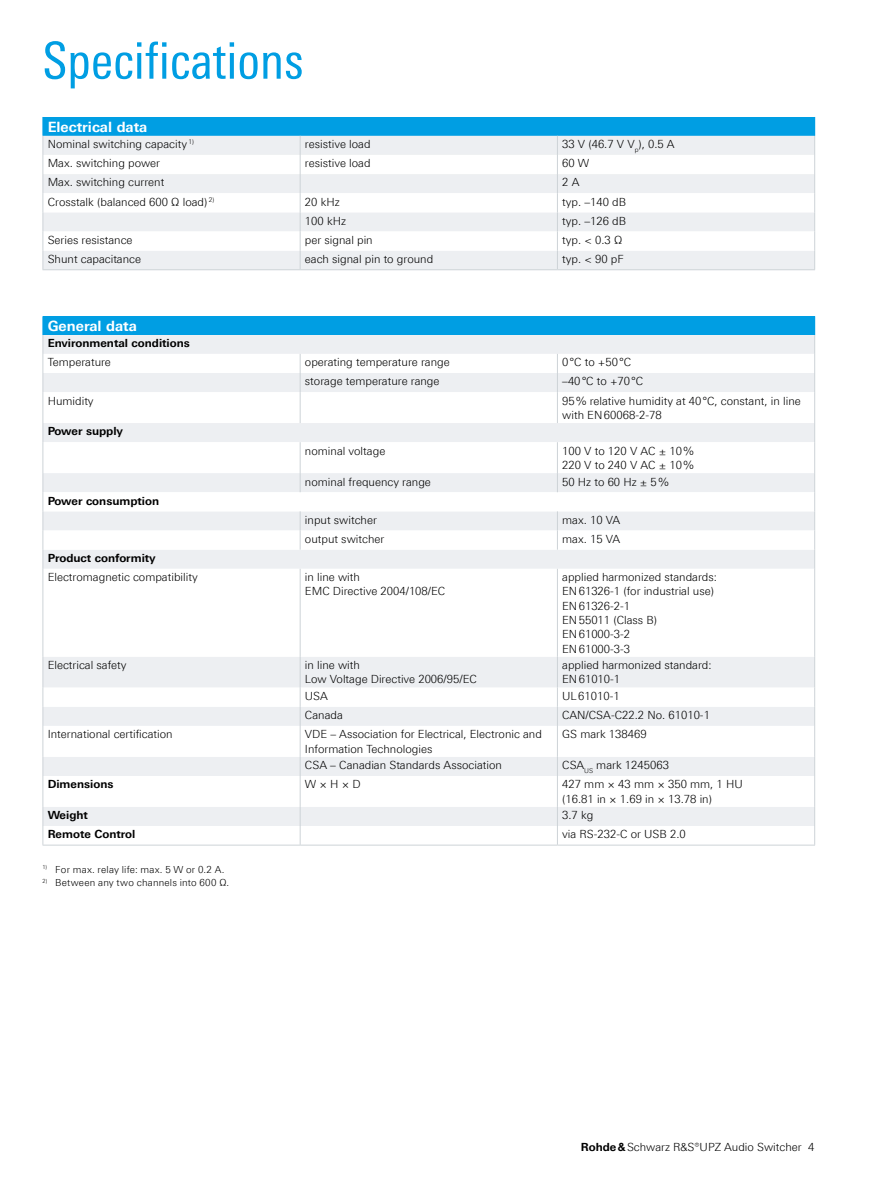
<style>
.page{position:relative;width:893px;height:1191px;background:#fff}
.page>*{position:absolute;margin:0;border:0;box-sizing:border-box;transform-origin:0 0}
.t1{font:51px "Linotype Univers 420 Cn";color:#009ee3}
.t2{font:700 14.25px "Linotype Univers 630";color:#fff}
.t3{font:300 11.25px/14.2px "Linotype Univers 330";color:#000}
.t4{font:700 11.25px "Linotype Univers 630";color:#000}
.t5{font:300 9.75px "Linotype Univers 330";letter-spacing:.02em;color:#000}
.s1{font-family:"Linotype Univers 630";font-weight:700}
</style>
<div class="page">
<div style="left:43px;top:117px;width:772px;height:19px;background:#009ee3"></div>
<div style="left:44px;top:136px;width:770px;height:133px;background:#edeff2"></div>
<svg style="left:44px;top:155px;width:770px;height:96px"></svg>
<svg style="left:43px;top:135px;width:1px;height:134px"></svg>
<svg style="left:814px;top:135px;width:1px;height:134px"></svg>
<svg style="left:300px;top:136px;width:1px;height:133px"></svg>
<svg style="left:557px;top:136px;width:1px;height:133px"></svg>
<hr style="left:43px;top:269px;width:257px;height:1px;background:#cdd3d7">
<hr style="left:300px;top:269px;width:257px;height:1px;background:#cdd3d7">
<hr style="left:557px;top:269px;width:258px;height:1px;background:#cdd3d7">
<div style="left:43px;top:316px;width:772px;height:19px;background:#009ee3"></div>
<div style="left:44px;top:335px;width:770px;height:19px;background:#edeff2"></div>
<svg style="left:44px;top:354px;width:770px;height:490px"></svg>
<svg style="left:43px;top:335px;width:1px;height:57px"></svg>
<svg style="left:814px;top:335px;width:1px;height:57px"></svg>
<hr style="left:43px;top:392px;width:1px;height:31px;background:#cdd3d7">
<hr style="left:814px;top:392px;width:1px;height:31px;background:#cdd3d7">
<svg style="left:43px;top:423px;width:1px;height:19px"></svg>
<svg style="left:814px;top:423px;width:1px;height:19px"></svg>
<hr style="left:43px;top:442px;width:1px;height:31px;background:#cdd3d7">
<hr style="left:814px;top:442px;width:1px;height:31px;background:#cdd3d7">
<svg style="left:43px;top:473px;width:1px;height:96px"></svg>
<svg style="left:814px;top:473px;width:1px;height:96px"></svg>
<hr style="left:43px;top:569px;width:1px;height:87px;background:#cdd3d7">
<hr style="left:814px;top:569px;width:1px;height:87px;background:#cdd3d7">
<hr style="left:43px;top:656px;width:1px;height:31px;background:#cdd3d7">
<hr style="left:814px;top:656px;width:1px;height:31px;background:#cdd3d7">
<svg style="left:43px;top:687px;width:1px;height:39px"></svg>
<svg style="left:814px;top:687px;width:1px;height:39px"></svg>
<hr style="left:43px;top:726px;width:1px;height:31px;background:#cdd3d7">
<hr style="left:814px;top:726px;width:1px;height:31px;background:#cdd3d7">
<svg style="left:43px;top:757px;width:1px;height:19px"></svg>
<svg style="left:814px;top:757px;width:1px;height:19px"></svg>
<hr style="left:43px;top:776px;width:1px;height:31px;background:#cdd3d7">
<hr style="left:814px;top:776px;width:1px;height:31px;background:#cdd3d7">
<svg style="left:43px;top:807px;width:1px;height:37px"></svg>
<svg style="left:814px;top:807px;width:1px;height:37px"></svg>
<hr style="left:43px;top:844px;width:257px;height:1px;background:#cdd3d7">
<hr style="left:300px;top:844px;width:257px;height:1px;background:#cdd3d7">
<hr style="left:557px;top:844px;width:258px;height:1px;background:#cdd3d7">
<svg style="left:300px;top:354px;width:1px;height:38px"></svg>
<svg style="left:557px;top:354px;width:1px;height:38px"></svg>
<hr style="left:300px;top:392px;width:1px;height:31px;background:#cdd3d7">
<hr style="left:557px;top:392px;width:1px;height:31px;background:#cdd3d7">
<hr style="left:300px;top:442px;width:1px;height:31px;background:#cdd3d7">
<hr style="left:557px;top:442px;width:1px;height:31px;background:#cdd3d7">
<svg style="left:300px;top:473px;width:1px;height:19px"></svg>
<svg style="left:557px;top:473px;width:1px;height:19px"></svg>
<svg style="left:300px;top:511px;width:1px;height:38px"></svg>
<svg style="left:557px;top:511px;width:1px;height:38px"></svg>
<hr style="left:300px;top:569px;width:1px;height:87px;background:#cdd3d7">
<hr style="left:557px;top:569px;width:1px;height:87px;background:#cdd3d7">
<hr style="left:300px;top:656px;width:1px;height:31px;background:#cdd3d7">
<hr style="left:557px;top:656px;width:1px;height:31px;background:#cdd3d7">
<svg style="left:300px;top:687px;width:1px;height:39px"></svg>
<svg style="left:557px;top:687px;width:1px;height:39px"></svg>
<hr style="left:300px;top:726px;width:1px;height:31px;background:#cdd3d7">
<hr style="left:557px;top:726px;width:1px;height:31px;background:#cdd3d7">
<svg style="left:300px;top:757px;width:1px;height:19px"></svg>
<svg style="left:557px;top:757px;width:1px;height:19px"></svg>
<hr style="left:300px;top:776px;width:1px;height:31px;background:#cdd3d7">
<hr style="left:557px;top:776px;width:1px;height:31px;background:#cdd3d7">
<svg style="left:300px;top:807px;width:1px;height:37px"></svg>
<svg style="left:557px;top:807px;width:1px;height:37px"></svg>
<h1 class="t1" style="left:43px;top:31px;width:263px">Specifications</h1>
<p class="t2" style="left:48px;top:118px;width:101px">Electrical data</p>
<p class="t3" style="left:48px;top:137px;width:148px">Nominal switching capacity <sup>1)</sup></p>
<p class="t3" style="left:305px;top:137px;width:67px">resistive load</p>
<p class="t3" style="left:562px;top:137px;width:114px">33 V (46.7 V V<sub>p</sub>), 0.5 A</p>
<p class="t3" style="left:48px;top:156px;width:114px">Max. switching power</p>
<p class="t3" style="left:305px;top:156px;width:67px">resistive load</p>
<p class="t3" style="left:562px;top:156px;width:29px">60 W</p>
<p class="t3" style="left:48px;top:175px;width:118px">Max. switching current</p>
<p class="t3" style="left:562px;top:175px;width:19px">2 A</p>
<p class="t3" style="left:48px;top:194px;width:168px">Crosstalk (balanced 600 Ω load) <sup>2)</sup></p>
<p class="t3" style="left:305px;top:194px;width:36px">20 kHz</p>
<p class="t3" style="left:562px;top:194px;width:65px">typ. –140 dB</p>
<p class="t3" style="left:305px;top:213px;width:43px">100 kHz</p>
<p class="t3" style="left:562px;top:213px;width:65px">typ. –126 dB</p>
<p class="t3" style="left:48px;top:233px;width:86px">Series resistance</p>
<p class="t3" style="left:305px;top:233px;width:69px">per signal pin</p>
<p class="t3" style="left:562px;top:233px;width:62px">typ. &lt; 0.3 Ω</p>
<p class="t3" style="left:48px;top:252px;width:95px">Shunt capacitance</p>
<p class="t3" style="left:305px;top:252px;width:130px">each signal pin to ground</p>
<p class="t3" style="left:562px;top:252px;width:63px">typ. &lt; 90 pF</p>
<p class="t2" style="left:48px;top:317px;width:91px">General data</p>
<p class="t4" style="left:48px;top:336px;width:144px">Environmental conditions</p>
<p class="t3" style="left:48px;top:355px;width:65px">Temperature</p>
<p class="t3" style="left:305px;top:355px;width:146px">operating temperature range</p>
<p class="t3" style="left:562px;top:355px;width:70px">0°C to +50°C</p>
<p class="t3" style="left:305px;top:374px;width:136px">storage temperature range</p>
<p class="t3" style="left:562px;top:374px;width:83px">–40°C to +70°C</p>
<p class="t3" style="left:48px;top:393px;width:48px">Humidity</p>
<p class="t3" style="left:562px;top:393px;width:240px">95% relative humidity at 40°C, constant, in line with EN60068-2-78</p>
<p class="t4" style="left:48px;top:425px;width:77px">Power supply</p>
<p class="t3" style="left:305px;top:443px;width:82px">nominal voltage</p>
<p class="t3" style="left:562px;top:443px;width:133px">100 V to 120 V AC ± 10%<br>220 V to 240 V AC ± 10%</p>
<p class="t3" style="left:305px;top:474px;width:127px">nominal frequency range</p>
<p class="t3" style="left:562px;top:474px;width:108px">50 Hz to 60 Hz ± 5%</p>
<p class="t4" style="left:48px;top:494px;width:113px">Power consumption</p>
<p class="t3" style="left:305px;top:512px;width:73px">input switcher</p>
<p class="t3" style="left:562px;top:512px;width:60px">max. 10 VA</p>
<p class="t3" style="left:305px;top:532px;width:81px">output switcher</p>
<p class="t3" style="left:562px;top:532px;width:60px">max. 15 VA</p>
<p class="t4" style="left:48px;top:551px;width:109px">Product conformity</p>
<p class="t3" style="left:48px;top:570px;width:152px">Electromagnetic compatibility</p>
<p class="t3" style="left:305px;top:570px;width:142px">in line with<br>EMC Directive 2004/108/EC</p>
<p class="t3" style="left:562px;top:570px;width:156px">applied harmonized standards:<br>EN61326-1 (for industrial use)<br>EN61326-2-1<br>EN55011 (Class B)<br>EN61000-3-2<br>EN61000-3-3</p>
<p class="t3" style="left:48px;top:658px;width:80px">Electrical safety</p>
<p class="t3" style="left:305px;top:658px;width:174px">in line with<br>Low Voltage Directive 2006/95/EC</p>
<p class="t3" style="left:562px;top:658px;width:151px">applied harmonized standard:<br>EN61010-1</p>
<p class="t3" style="left:305px;top:689px;width:25px">USA</p>
<p class="t3" style="left:562px;top:689px;width:59px">UL61010-1</p>
<p class="t3" style="left:305px;top:708px;width:39px">Canada</p>
<p class="t3" style="left:562px;top:708px;width:149px">CAN/CSA-C22.2 No. 61010-1</p>
<p class="t3" style="left:48px;top:727px;width:127px">International certification</p>
<p class="t3" style="left:305px;top:727px;width:239px">VDE – Association for Electrical, Electronic and<br>Information Technologies</p>
<p class="t3" style="left:562px;top:727px;width:86px">GS mark 138469</p>
<p class="t3" style="left:305px;top:758px;width:199px">CSA – Canadian Standards Association</p>
<p class="t3" style="left:562px;top:758px;width:108px">CSA<sub>US</sub> mark 1245063</p>
<p class="t4" style="left:48px;top:777px;width:67px">Dimensions</p>
<p class="t3" style="left:305px;top:777px;width:57px">W × H × D</p>
<p class="t3" style="left:562px;top:777px;width:182px">427 mm × 43 mm × 350 mm, 1 HU (16.81 in × 1.69 in × 13.78 in)</p>
<p class="t4" style="left:48px;top:808px;width:42px">Weight</p>
<p class="t3" style="left:562px;top:808px;width:33px">3.7 kg</p>
<p class="t4" style="left:48px;top:827px;width:89px">Remote Control</p>
<p class="t3" style="left:562px;top:827px;width:125px">via RS-232-C or USB 2.0</p>
<p class="t5" style="left:43px;top:863px;width:184px"><sup>1)</sup> For max. relay life: max. 5 W or 0.2 A.</p>
<p class="t5" style="left:43px;top:876px;width:188px"><sup>2)</sup> Between any two channels into 600 Ω.</p>
<p class="t3" style="left:581px;top:1139px;width:235px"><span class="s1">Rohde&amp;</span>Schwarz R&amp;S®UPZ Audio Switcher 4</p>
</div>
